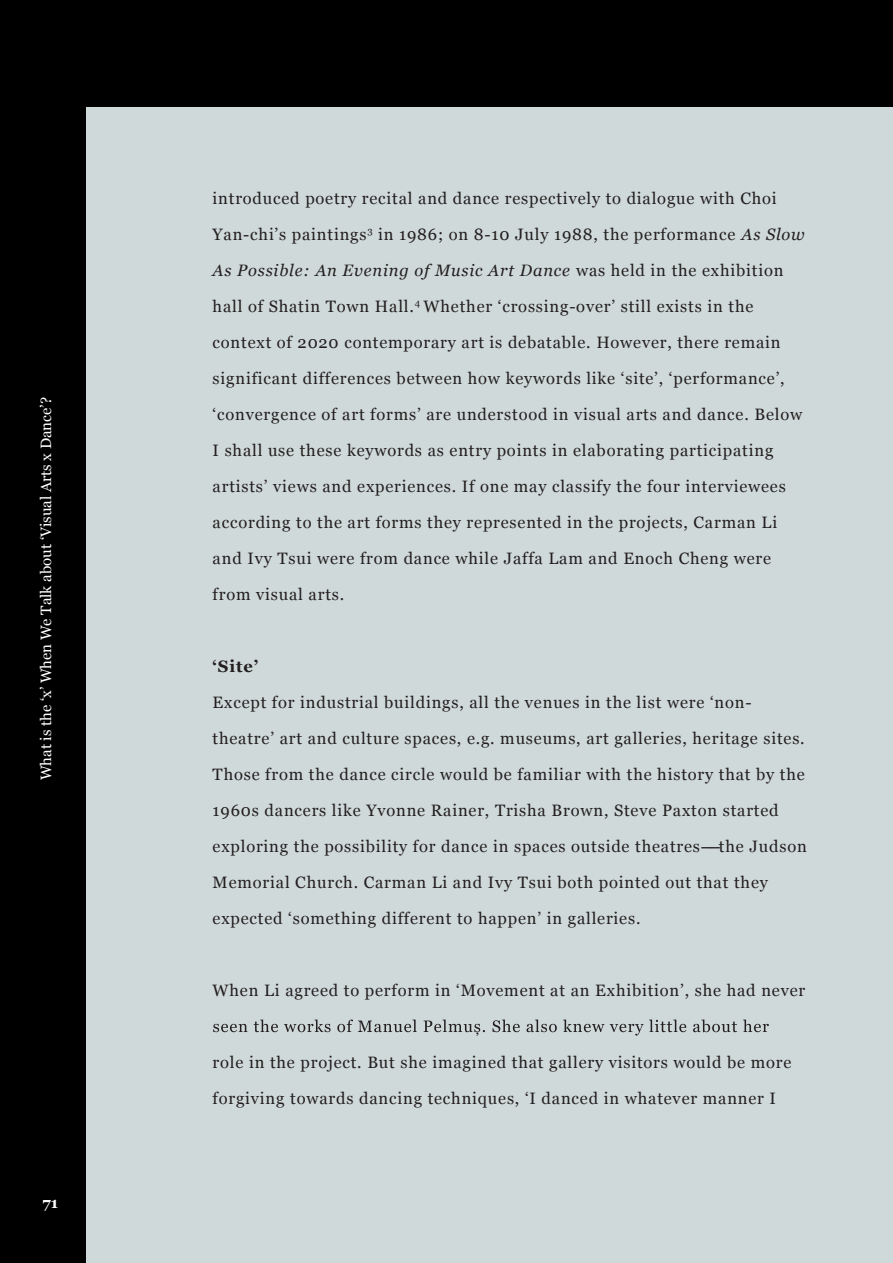
<style>
.page{position:relative;width:893px;height:1263px;background:#fff}
.page>*{position:absolute;margin:0;border:0;box-sizing:border-box;transform-origin:0 0}
.t1{font:16.5px/36px "Georgia";letter-spacing:.05em;color:#231f20}
.t2{font:700 16.5px "Georgia";color:#231f20}
.t3{font:15px "Georgia";color:#fff}
.t4{font:700 15px "Georgia";color:#fff}
.s1{font-style:italic}
</style>
<div class="page">
<div style="left:0;top:85px;width:893px;height:1178px;background:#d0d9d9"></div>
<div style="left:0;top:0;width:893px;height:106px;background:#000001"></div>
<div style="left:0;top:0;width:85px;height:1263px;background:#000001"></div>
<svg style="left:213px;top:1019px;width:556px;height:16px"></svg>
<p class="t3" style="left:35px;top:780px;width:385px;rotate:-90deg">What is the ‘x’ When We Talk about ‘Visual Arts x Dance’?</p>
<p class="t4" style="left:43px;top:1192px;width:17px">71</p>
<p class="t1" style="left:213px;top:179px;width:594px">introduced poetry recital and dance respectively to dialogue with Choi Yan-chi’s paintings<sup>3</sup> in 1986; on 8-10 July 1988, the performance <span class="s1">As Slow As Possible: An Evening of Music Art Dance</span> was held in the exhibition hall of Shatin Town Hall.<sup>4</sup> Whether ‘crossing-over’ still exists in the context of 2020 contemporary art is debatable. However, there remain significant differences between how keywords like ‘site’, ‘performance’, ‘convergence of art forms’ are understood in visual arts and dance. Below I shall use these keywords as entry points in elaborating participating artists’ views and experiences. If one may classify the four interviewees according to the art forms they represented in the projects, Carman Li and Ivy Tsui were from dance while Jaffa Lam and Enoch Cheng were from visual arts.</p>
<p class="t2" style="left:213px;top:654px;width:47px">‘Site’</p>
<p class="t1" style="left:213px;top:683px;width:596px">Except for industrial buildings, all the venues in the list were ‘non&shy;theatre’ art and culture spaces, e.g. museums, art galleries, heritage sites.<br>Those from the dance circle would be familiar with the history that by the 1960s dancers like Yvonne Rainer, Trisha Brown, Steve Paxton started exploring the possibility for dance in spaces outside theatres----the Judson Memorial Church. Carman Li and Ivy Tsui both pointed out that they expected ‘something different to happen’ in galleries.</p>
<p class="t1" style="left:213px;top:972px;width:594px">When Li agreed to perform in ‘Movement at an Exhibition’, she had never</p>
<p class="t1" style="left:213px;top:1044px;width:580px">role in the project. But she imagined that gallery visitors would be more forgiving towards dancing techniques, ‘I danced in whatever manner I</p>
</div>
